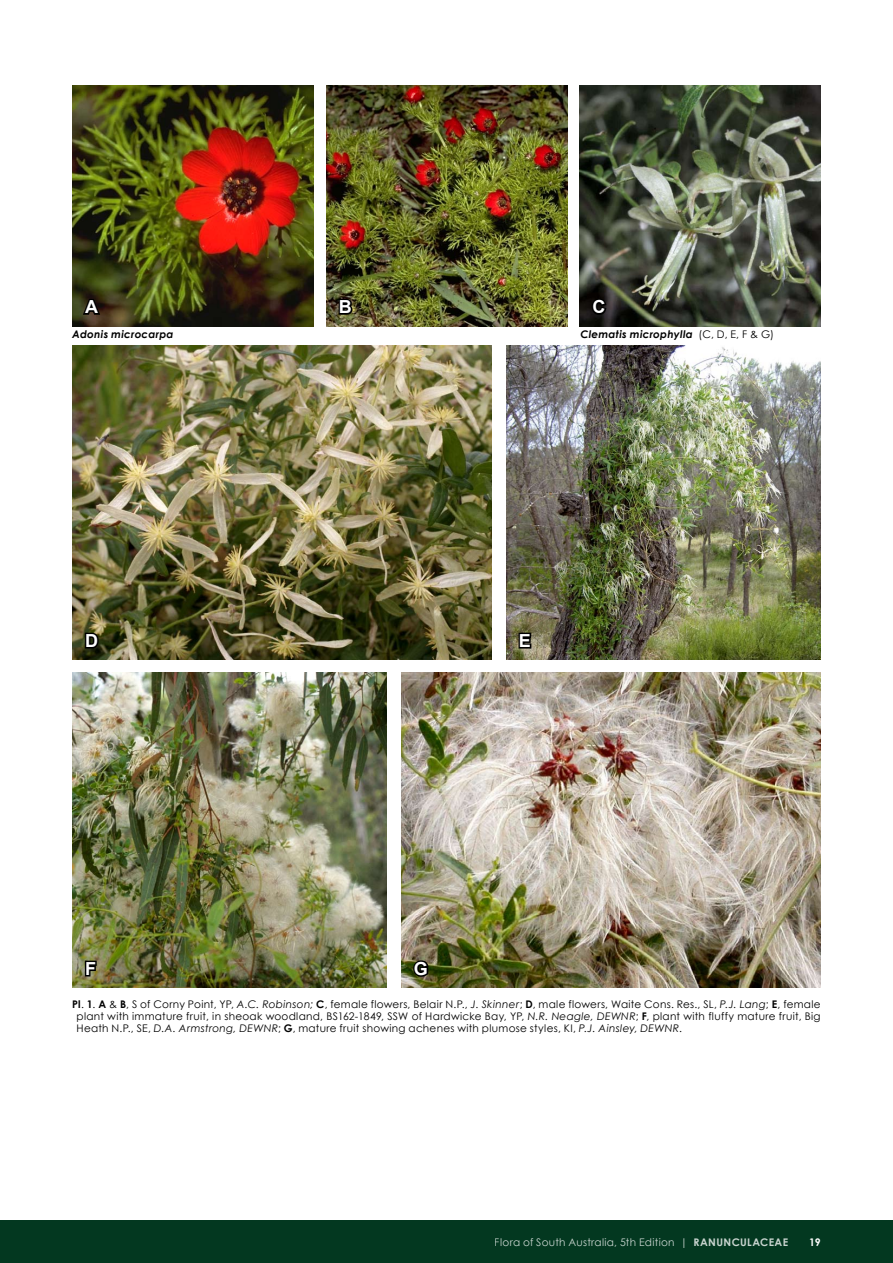
<style>
.page{position:relative;width:893px;height:1263px;background:#fff}
.page>*{position:absolute;margin:0;border:0;box-sizing:border-box;transform-origin:0 0}
.t1{font:700 18px "Arial";color:#fff}
.t2{font:10.5px/12px "Century Gothic";letter-spacing:.025em;color:#000;text-align:justify}
.t3{font:10.5px "Century Gothic";letter-spacing:.025em;color:#fff}
.t4{font:italic 700 10.5px "Century Gothic";letter-spacing:.025em;color:#000}
.t5{font:700 10.5px "Century Gothic";color:#fff}
.s1{font-weight:400;font-style:normal}
.s2{font-weight:700}
.s3{font-style:italic}
</style>
<div class="page">
<div style="left:0;top:1220px;width:893px;height:43px;background:#033820"></div>
<img style="left:326px;top:85px;width:241px;height:241px">
<img style="left:72px;top:85px;width:241px;height:241px">
<svg style="left:337px;top:297px;width:18px;height:19px"></svg>
<img style="left:580px;top:85px;width:241px;height:241px">
<img style="left:72px;top:345px;width:420px;height:315px">
<img style="left:506px;top:345px;width:315px;height:315px">
<img style="left:401px;top:673px;width:420px;height:314px">
<img style="left:72px;top:673px;width:315px;height:314px">
<svg style="left:517px;top:631px;width:16px;height:19px"></svg>
<svg style="left:83px;top:959px;width:15px;height:19px"></svg>
<svg style="left:411px;top:958px;width:19px;height:21px"></svg>
<svg style="left:83px;top:630px;width:18px;height:20px"></svg>
<svg style="left:81px;top:295px;width:21px;height:21px"></svg>
<svg style="left:590px;top:296px;width:18px;height:21px"></svg>
<h1 class="t1" style="left:85px;top:295px;width:14px">A</h1>
<h1 class="t1" style="left:592px;top:295px;width:14px">C</h1>
<h1 class="t1" style="left:339px;top:295px;width:14px">B</h1>
<p class="t4" style="left:72px;top:326px;width:103px">Adonis microcarpa</p>
<p class="t4" style="left:581px;top:326px;width:195px">Clematis microphylla <span class="s1">(C, D, E, F &amp; G)</span></p>
<h1 class="t1" style="left:85px;top:629px;width:14px">D</h1>
<h1 class="t1" style="left:519px;top:629px;width:14px">E</h1>
<h1 class="t1" style="left:85px;top:957px;width:12px">F</h1>
<h1 class="t1" style="left:414px;top:957px;width:16px">G</h1>
<p class="t2" style="left:77px;top:998px;width:746px;text-indent:-4px"><span class="s2">PL</span>. <span class="s2">1</span>. <span class="s2">A</span> &amp; <span class="s2">B</span>, S of Corny Point, YP, <span class="s3">A.C. Robinson;</span> <span class="s2">C</span>, female flowers, Belair N.P., <span class="s3">J. Skinner</span>; <span class="s2">D</span>, male flowers, Waite Cons. Res., SL, <span class="s3">P.J. Lang</span>; <span class="s2">E</span>, female plant with immature fruit, in sheoak woodland, BS162-1849, SSW of Hardwicke Bay, YP, <span class="s3">N.R. Neagle, DEWNR</span>; <span class="s2">F</span>, plant with fluffy mature fruit, Big Heath N.P., SE, <span class="s3">D.A. Armstrong, DEWNR</span>; <span class="s2">G</span>, mature fruit showing achenes with plumose styles, KI, <span class="s3">P.J. Ainsley, DEWNR</span>.</p>
<p class="t3" style="left:495px;top:1234px;width:295px">Flora of South Australia, 5th Edition | <span class="s2">RANUNCULACEAE</span></p>
<p class="t5" style="left:809px;top:1234px;width:13px">19</p>
</div>
